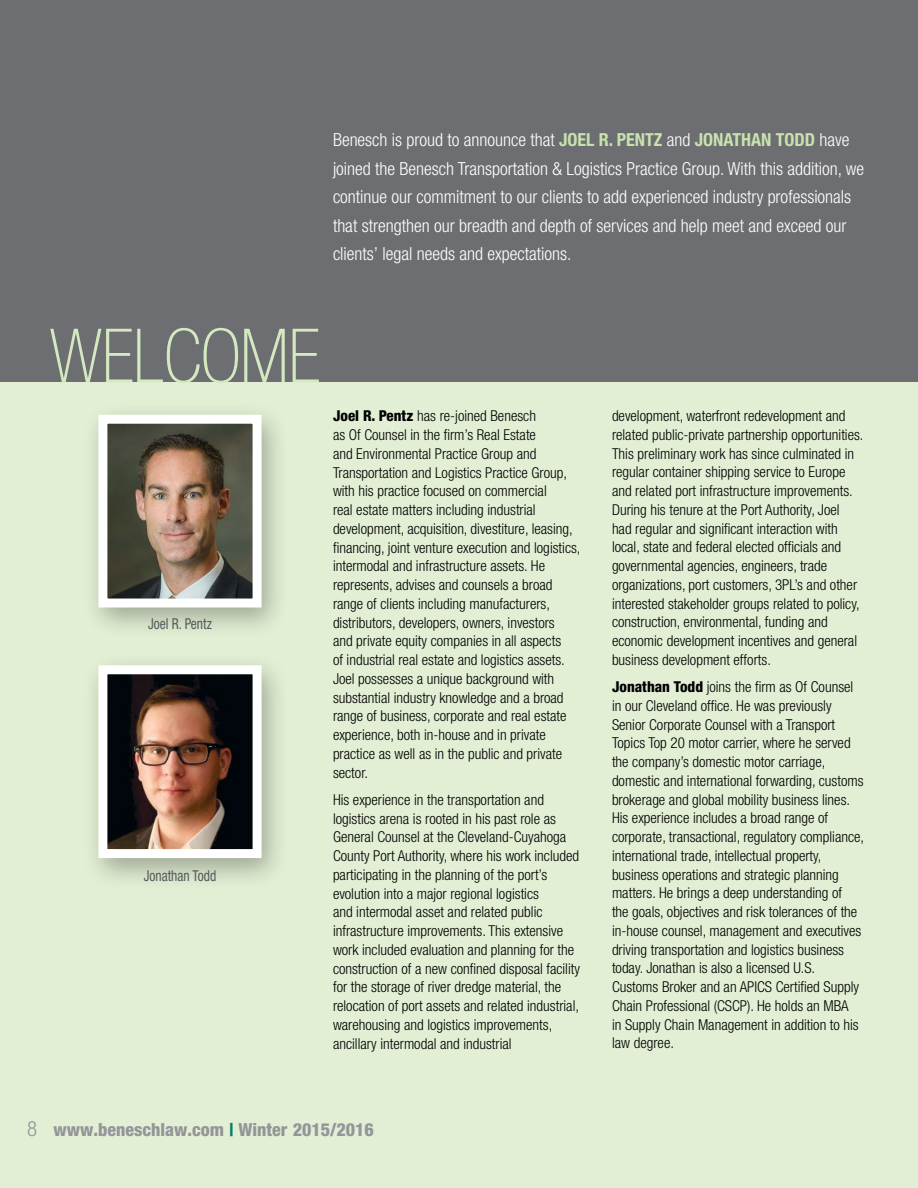
<style>
.page{position:relative;width:918px;height:1188px;background:#fff}
.page>*{position:absolute;margin:0;border:0;box-sizing:border-box;transform-origin:0 0}
.t1{font:100 condensed 75px "Helvetica Neue";letter-spacing:-.01em;color:#d5e9c1}
.t2{font:300 condensed 18px/28.5px "Helvetica Neue";color:#fff}
.t3{font:800 condensed 18px "Helvetica Neue";color:#939598}
.t4{font:300 condensed 15px/18.8px "Helvetica Neue";color:#000}
.t5{font:condensed 15px "Helvetica Neue";color:#58595b;scale:.9 1}
.s1{font-weight:700;color:#c8e2ae}
.s2{font-weight:800}
.s3{font-weight:300;font-size:21px}
.s4{color:#007d68}
</style>
<div class="page">
<div style="left:0;top:0;width:918px;height:382px;background:#6d6e71"></div>
<div style="left:0;top:382px;width:918px;height:806px;background:#e2efd4"></div>
<div style="left:81px;top:402px;width:209px;height:238px;background:#000;opacity:.3"></div>
<img style="left:108px;top:425px;width:144px;height:173px">
<div style="left:98px;top:415px;width:164px;height:193px;border:9px solid #fff"></div>
<div style="left:81px;top:652px;width:209px;height:239px;background:#000;opacity:.3"></div>
<img style="left:108px;top:675px;width:144px;height:173px">
<div style="left:98px;top:665px;width:164px;height:193px;border:9px solid #fff"></div>
<p class="t2" style="left:333px;top:125px;width:533px">Benesch is proud to announce that <span class="s1">JOEL R. PENTZ</span> and <span class="s1">JONATHAN TODD</span> have joined the Benesch Transportation &amp; Logistics Practice Group. With this addition, we continue our commitment to our clients to add experienced industry professionals that strengthen our breadth and depth of services and help meet and exceed our clients’ legal needs and expectations.</p>
<h1 class="t1" style="left:49px;top:314px;width:272px">WELCOME</h1>
<p class="t5" style="left:148px;top:615px;width:73px">Joel R. Pentz</p>
<p class="t5" style="left:144px;top:867px;width:82px">Jonathan Todd</p>
<p class="t4" style="left:333px;top:406px;width:249px"><span class="s2">Joel R. Pentz</span> has re-joined Benesch<br>as Of Counsel in the firm’s Real Estate<br>and Environmental Practice Group and Transportation and Logistics Practice Group, with his practice focused on commercial<br>real estate matters including industrial development, acquisition, divestiture, leasing, financing, joint venture execution and logistics, intermodal and infrastructure assets. He represents, advises and counsels a broad range of clients including manufacturers, distributors, developers, owners, investors<br>and private equity companies in all aspects<br>of industrial real estate and logistics assets.<br>Joel possesses a unique background with substantial industry knowledge and a broad range of business, corporate and real estate experience, both in-house and in private practice as well as in the public and private sector.</p>
<p class="t4" style="left:333px;top:790px;width:248px">His experience in the transportation and logistics arena is rooted in his past role as General Counsel at the Cleveland-Cuyahoga County Port Authority, where his work included participating in the planning of the port’s evolution into a major regional logistics<br>and intermodal asset and related public infrastructure improvements. This extensive work included evaluation and planning for the construction of a new confined disposal facility for the storage of river dredge material, the relocation of port assets and related industrial, warehousing and logistics improvements, ancillary intermodal and industrial</p>
<p class="t4" style="left:612px;top:406px;width:253px">development, waterfront redevelopment and related public-private partnership opportunities.<br>This preliminary work has since culminated in regular container shipping service to Europe and related port infrastructure improvements.<br>During his tenure at the Port Authority, Joel<br>had regular and significant interaction with local, state and federal elected officials and governmental agencies, engineers, trade organizations, port customers, 3PL’s and other interested stakeholder groups related to policy, construction, environmental, funding and economic development incentives and general business development efforts.</p>
<p class="t4" style="left:612px;top:677px;width:254px"><span class="s2">Jonathan Todd</span> joins the firm as Of Counsel in our Cleveland office. He was previously Senior Corporate Counsel with a Transport Topics Top 20 motor carrier, where he served the company’s domestic motor carriage, domestic and international forwarding, customs brokerage and global mobility business lines.<br>His experience includes a broad range of corporate, transactional, regulatory compliance, international trade, intellectual property, business operations and strategic planning matters. He brings a deep understanding of<br>the goals, objectives and risk tolerances of the in-house counsel, management and executives driving transportation and logistics business today. Jonathan is also a licensed U.S.<br>Customs Broker and an APICS Certified Supply Chain Professional (CSCP). He holds an MBA<br>in Supply Chain Management in addition to his law degree.</p>
<p class="t3" style="left:27px;top:1118px;width:348px"><span class="s3">8</span> www.beneschlaw.com <span class="s4">|</span> Winter 2015/2016</p>
</div>
